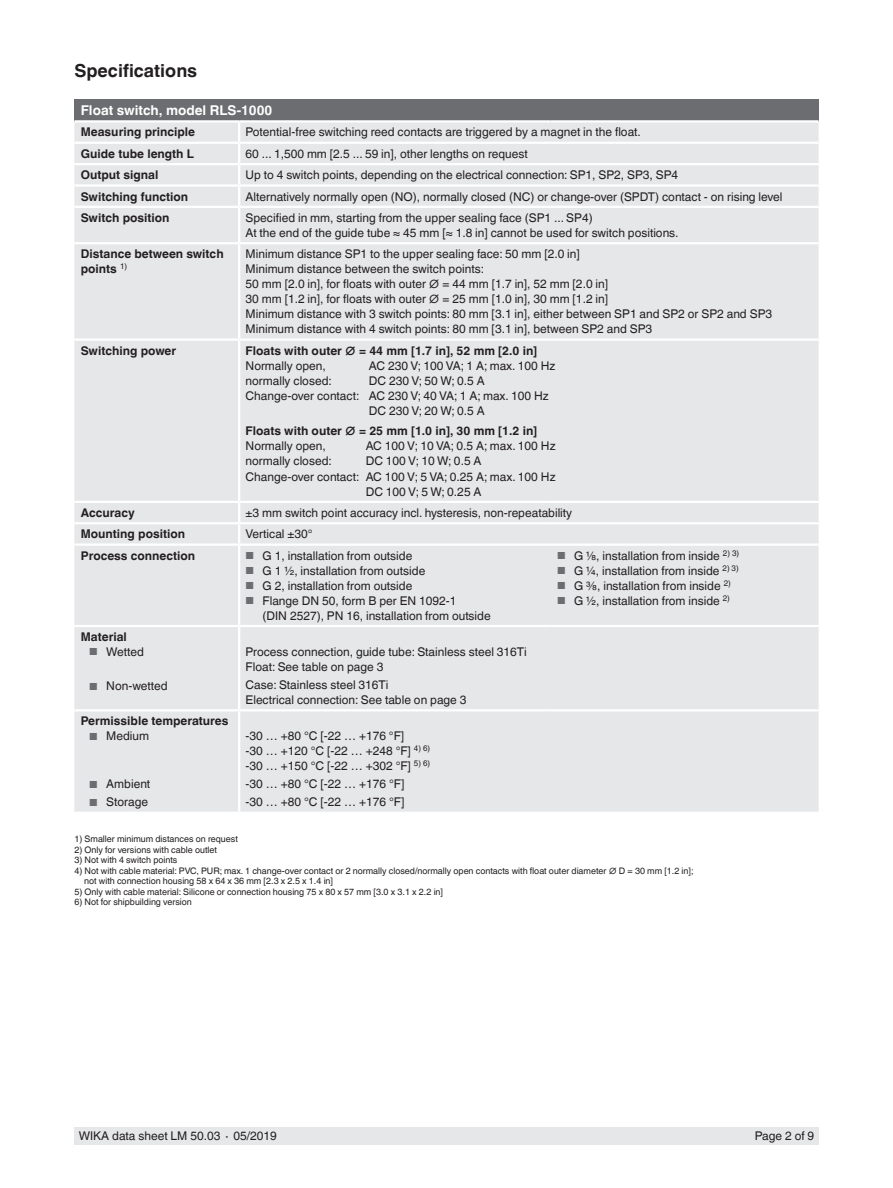
<style>
.page{position:relative;width:893px;height:1188px;background:#fff}
.page>*{position:absolute;margin:0;border:0;box-sizing:border-box;transform-origin:0 0}
.t1{font:700 18px "Helvetica World";color:#231f20}
.t2{font:700 13.5px "Helvetica World";color:#fff}
.t3{font:12px/15px "Helvetica World";color:#231f20}
.t4{font:700 12px/15px "Helvetica World";color:#231f20}
.t5{font:9px/10.5px "Helvetica World";color:#231f20}
.s1{font-size:10.2px;color:#6c6d70}
</style>
<div class="page">
<div style="left:74px;top:1128px;width:745px;height:17px;background:#e6e7e9"></div>
<div style="left:74px;top:99px;width:745px;height:22px;background:#6c6d70"></div>
<div style="left:74px;top:123px;width:745px;height:689px;background:#e6e7e9"></div>
<hr style="left:74px;top:120px;width:165px;height:3px;background:#fff">
<hr style="left:239px;top:120px;width:312px;height:3px;background:#fff">
<hr style="left:551px;top:120px;width:268px;height:3px;background:#fff">
<hr style="left:238px;top:208px;width:2px;height:34px;background:#fff">
<hr style="left:238px;top:244px;width:2px;height:94px;background:#fff">
<hr style="left:238px;top:524px;width:2px;height:20px;background:#fff">
<hr style="left:238px;top:546px;width:2px;height:79px;background:#fff">
<hr style="left:239px;top:163px;width:312px;height:2px;background:#fff">
<hr style="left:551px;top:163px;width:268px;height:2px;background:#fff">
<hr style="left:239px;top:184px;width:312px;height:3px;background:#fff">
<hr style="left:551px;top:184px;width:268px;height:3px;background:#fff">
<hr style="left:239px;top:206px;width:312px;height:2px;background:#fff">
<hr style="left:551px;top:206px;width:268px;height:2px;background:#fff">
<hr style="left:239px;top:242px;width:312px;height:2px;background:#fff">
<hr style="left:551px;top:242px;width:268px;height:2px;background:#fff">
<hr style="left:239px;top:522px;width:312px;height:2px;background:#fff">
<hr style="left:551px;top:522px;width:268px;height:2px;background:#fff">
<svg style="left:238px;top:503px;width:2px;height:19px"></svg>
<hr style="left:239px;top:544px;width:312px;height:2px;background:#fff">
<hr style="left:551px;top:544px;width:268px;height:2px;background:#fff">
<hr style="left:74px;top:142px;width:165px;height:2px;background:#fff">
<hr style="left:239px;top:142px;width:312px;height:2px;background:#fff">
<svg style="left:238px;top:123px;width:2px;height:83px"></svg>
<hr style="left:551px;top:142px;width:268px;height:2px;background:#fff">
<hr style="left:74px;top:163px;width:165px;height:2px;background:#fff">
<hr style="left:74px;top:184px;width:165px;height:3px;background:#fff">
<hr style="left:74px;top:206px;width:165px;height:2px;background:#fff">
<hr style="left:74px;top:242px;width:165px;height:2px;background:#fff">
<hr style="left:74px;top:338px;width:165px;height:3px;background:#fff">
<hr style="left:74px;top:625px;width:165px;height:2px;background:#fff">
<hr style="left:74px;top:501px;width:165px;height:2px;background:#fff">
<hr style="left:74px;top:709px;width:165px;height:2px;background:#fff">
<hr style="left:74px;top:522px;width:165px;height:2px;background:#fff">
<hr style="left:74px;top:544px;width:165px;height:2px;background:#fff">
<hr style="left:239px;top:338px;width:312px;height:3px;background:#fff">
<hr style="left:238px;top:341px;width:2px;height:160px;background:#fff">
<hr style="left:551px;top:338px;width:268px;height:3px;background:#fff">
<hr style="left:239px;top:501px;width:312px;height:2px;background:#fff">
<hr style="left:551px;top:501px;width:268px;height:2px;background:#fff">
<hr style="left:239px;top:625px;width:312px;height:2px;background:#fff">
<hr style="left:238px;top:627px;width:2px;height:82px;background:#fff">
<hr style="left:551px;top:625px;width:268px;height:2px;background:#fff">
<hr style="left:239px;top:709px;width:312px;height:2px;background:#fff">
<hr style="left:238px;top:711px;width:2px;height:101px;background:#fff">
<hr style="left:551px;top:709px;width:268px;height:2px;background:#fff">
<h1 class="t1" style="left:74px;top:60px;width:124px">Specifications</h1>
<p class="t2" style="left:81px;top:102px;width:193px">Float switch, model RLS-1000</p>
<p class="t4" style="left:81px;top:125px;width:116px">Measuring principle</p>
<p class="t3" style="left:246px;top:125px;width:397px">Potential-free switching reed contacts are triggered by a magnet in the float.</p>
<p class="t4" style="left:81px;top:146px;width:115px">Guide tube length L</p>
<p class="t3" style="left:246px;top:146px;width:284px">60 ... 1,500 mm [2.5 ... 59 in], other lengths on request</p>
<p class="t4" style="left:81px;top:167px;width:79px">Output signal</p>
<p class="t3" style="left:246px;top:167px;width:434px">Up to 4 switch points, depending on the electrical connection: SP1, SP2, SP3, SP4</p>
<p class="t4" style="left:81px;top:189px;width:109px">Switching function</p>
<p class="t3" style="left:246px;top:189px;width:538px">Alternatively normally open (NO), normally closed (NC) or change-over (SPDT) contact - on rising level</p>
<p class="t4" style="left:81px;top:210px;width:90px">Switch position</p>
<p class="t3" style="left:246px;top:210px;width:434px">Specified in mm, starting from the upper sealing face (SP1 ... SP4)<br>At the end of the guide tube ≈ 45 mm [≈ 1.8 in] cannot be used for switch positions.</p>
<p class="t4" style="left:81px;top:247px;width:144px">Distance between switch points <sup>1)</sup></p>
<p class="t3" style="left:246px;top:247px;width:528px">Minimum distance SP1 to the upper sealing face: 50 mm [2.0 in]<br>Minimum distance between the switch points:<br>50 mm [2.0 in], for floats with outer ∅ = 44 mm [1.7 in], 52 mm [2.0 in]<br>30 mm [1.2 in], for floats with outer ∅ = 25 mm [1.0 in], 30 mm [1.2 in]<br>Minimum distance with 3 switch points: 80 mm [3.1 in], either between SP1 and SP2 or SP2 and SP3<br>Minimum distance with 4 switch points: 80 mm [3.1 in], between SP2 and SP3</p>
<p class="t4" style="left:81px;top:343px;width:97px">Switching power</p>
<p class="t4" style="left:246px;top:343px;width:293px">Floats with outer ∅ = 44 mm [1.7 in], 52 mm [2.0 in]</p>
<p class="t3" style="left:246px;top:358px;width:88px">Normally open, normally closed:</p>
<p class="t3" style="left:369px;top:358px;width:188px">AC 230 V; 100 VA; 1 A; max. 100 Hz</p>
<p class="t3" style="left:369px;top:373px;width:117px">DC 230 V; 50 W; 0.5 A</p>
<p class="t3" style="left:246px;top:389px;width:305px">Change-over contact: AC 230 V; 40 VA; 1 A; max. 100 Hz</p>
<p class="t3" style="left:369px;top:404px;width:117px">DC 230 V; 20 W; 0.5 A</p>
<p class="t4" style="left:246px;top:423px;width:293px">Floats with outer ∅ = 25 mm [1.0 in], 30 mm [1.2 in]</p>
<p class="t3" style="left:246px;top:438px;width:88px">Normally open, normally closed:</p>
<p class="t3" style="left:366px;top:438px;width:191px">AC 100 V; 10 VA; 0.5 A; max. 100 Hz</p>
<p class="t3" style="left:366px;top:453px;width:117px">DC 100 V; 10 W; 0.5 A</p>
<p class="t3" style="left:246px;top:469px;width:311px">Change-over contact: AC 100 V; 5 VA; 0.25 A; max. 100 Hz</p>
<p class="t3" style="left:366px;top:484px;width:117px">DC 100 V; 5 W; 0.25 A</p>
<p class="t4" style="left:81px;top:505px;width:55px">Accuracy</p>
<p class="t3" style="left:246px;top:505px;width:328px">±3 mm switch point accuracy incl. hysteresis, non-repeatability</p>
<p class="t4" style="left:81px;top:527px;width:106px">Mounting position</p>
<p class="t3" style="left:246px;top:527px;width:69px">Vertical ±30°</p>
<p class="t4" style="left:81px;top:548px;width:116px">Process connection</p>
<p class="t3" style="left:246px;top:548px;width:168px"><span class="s1">■</span> G 1, installation from outside</p>
<p class="t3" style="left:246px;top:563px;width:181px"><span class="s1">■</span> G 1 ½, installation from outside</p>
<p class="t3" style="left:246px;top:578px;width:168px"><span class="s1">■</span> G 2, installation from outside</p>
<p class="t3" style="left:263px;top:593px;width:230px;text-indent:-17px"><span class="s1">■</span> Flange DN 50, form B per EN 1092-1<br>(DIN 2527), PN 16, installation from outside</p>
<p class="t3" style="left:557px;top:548px;width:184px"><span class="s1">■</span> G ⅛, installation from inside <sup>2)</sup> <sup>3)</sup></p>
<p class="t3" style="left:557px;top:563px;width:183px"><span class="s1">■</span> G ¼, installation from inside <sup>2)</sup> <sup>3)</sup></p>
<p class="t3" style="left:557px;top:578px;width:175px"><span class="s1">■</span> G ⅜, installation from inside <sup>2)</sup></p>
<p class="t3" style="left:557px;top:593px;width:174px"><span class="s1">■</span> G ½, installation from inside <sup>2)</sup></p>
<p class="t4" style="left:81px;top:629px;width:48px">Material</p>
<p class="t3" style="left:89px;top:644px;width:56px"><span class="s1">■</span> Wetted</p>
<p class="t3" style="left:89px;top:679px;width:80px"><span class="s1">■</span> Non-wetted</p>
<p class="t4" style="left:81px;top:714px;width:149px">Permissible temperatures</p>
<p class="t3" style="left:89px;top:729px;width:61px"><span class="s1">■</span> Medium</p>
<p class="t3" style="left:89px;top:777px;width:62px"><span class="s1">■</span> Ambient</p>
<p class="t3" style="left:89px;top:795px;width:60px"><span class="s1">■</span> Storage</p>
<p class="t3" style="left:246px;top:644px;width:283px">Process connection, guide tube: Stainless steel 316Ti<br>Float: See table on page 3</p>
<p class="t3" style="left:246px;top:677px;width:222px">Case: Stainless steel 316Ti<br>Electrical connection: See table on page 3</p>
<p class="t3" style="left:246px;top:729px;width:186px">-30 … +80 °C [-22 … +176 °F]<br>-30 … +120 °C [-22 … +248 °F] <sup>4)</sup> <sup>6) </sup>-30 … +150 °C [-22 … +302 °F] <sup>5)</sup> <sup>6)</sup></p>
<p class="t3" style="left:246px;top:775px;width:160px;line-height:18px">-30 … +80 °C [-22 … +176 °F] -30 … +80 °C [-22 … +176 °F]</p>
<p class="t5" style="left:74px;top:834px;width:165px">1) Smaller minimum distances on request</p>
<p class="t5" style="left:74px;top:845px;width:144px">2) Only for versions with cable outlet</p>
<p class="t5" style="left:74px;top:855px;width:105px">3) Not with 4 switch points</p>
<p class="t5" style="left:84px;top:866px;width:611px;text-indent:-10px">4) Not with cable material: PVC, PUR; max. 1 change-over contact or 2 normally closed/normally open contacts with float outer diameter ∅ D = 30 mm [1.2 in]; not with connection housing 58 x 64 x 36 mm [2.3 x 2.5 x 1.4 in]</p>
<p class="t5" style="left:74px;top:887px;width:370px">5) Only with cable material: Silicone or connection housing 75 x 80 x 57 mm [3.0 x 3.1 x 2.2 in]</p>
<p class="t5" style="left:74px;top:897px;width:119px">6) Not for shipbuilding version</p>
<p class="t3" style="left:79px;top:1129px;width:200px">WIKA data sheet LM 50.03 ∙ 05/2019</p>
<p class="t3" style="left:755px;top:1129px;width:61px">Page 2 of 9</p>
</div>
